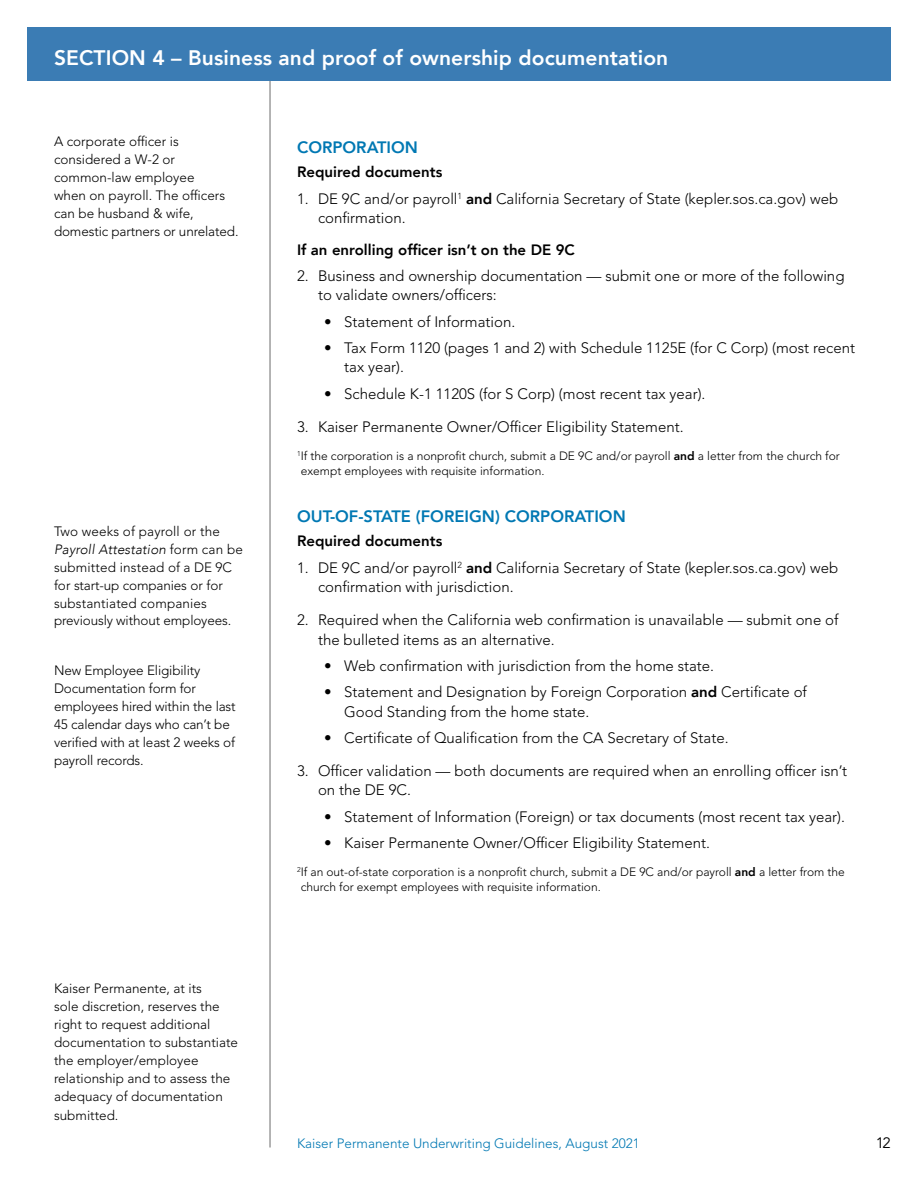
<style>
.page{position:relative;width:918px;height:1188px;background:#fff}
.page>*{position:absolute;margin:0;border:0;box-sizing:border-box;transform-origin:0 0}
.t1{font:800 21px "Avenir";letter-spacing:.005em;color:#fff}
.t2{font:800 16.5px "Avenir";color:#0078b3}
.t3{font:300 15px/19.5px "Avenir LT Std";color:#000}
.t4{font:800 15px "Avenir";color:#000}
.t5{font:15px "Avenir LT Std";color:#000}
.t6{font:300 13.5px/18px "Avenir LT Std";color:#000}
.t7{font:300 13.5px "Avenir LT Std";color:#0078b3}
.t8{font:300 12px/15px "Avenir LT Std";color:#000}
.t9{font:300 8.7px "Avenir LT Std";color:#000}
.s1{font-family:"Avenir";font-style:italic}
.s2{font-family:"Avenir";font-weight:800}
</style>
<div class="page">
<hr style="left:269px;top:81px;width:2px;height:1067px;background:#7c7c7c">
<div style="left:27px;top:27px;width:864px;height:54px;background:#3b7cb4"></div>
<h1 class="t1" style="left:54px;top:41px;width:616px">SECTION 4 – Business and proof of ownership documentation</h1>
<p class="t6" style="left:54px;top:133px;width:186px">A corporate officer is considered a W-2 or common-law employee<br>when on payroll. The officers can be husband &amp; wife, domestic partners or unrelated.</p>
<p class="t6" style="left:54px;top:522px;width:190px">Two weeks of payroll or the<br><span class="s1">Payroll Attestation</span> form can be submitted instead of a DE 9C for start-up companies or for substantiated companies previously without employees.</p>
<p class="t6" style="left:54px;top:661px;width:183px">New Employee Eligibility<br>Documentation form for employees hired within the last<br>45 calendar days who can’t be verified with at least 2 weeks of payroll records.</p>
<h3 class="t2" style="left:297px;top:134px;width:122px">CORPORATION</h3>
<h4 class="t4" style="left:297px;top:160px;width:147px">Required documents</h4>
<p class="t3" style="left:318px;top:189px;width:522px;text-indent:-21px">1. DE 9C and/or payroll<sup>1</sup> <span class="s2">and</span> California Secretary of State (kepler.sos.ca.gov) web confirmation.</p>
<h4 class="t4" style="left:297px;top:238px;width:279px">If an enrolling officer isn’t on the DE 9C</h4>
<p class="t3" style="left:318px;top:266px;width:528px;text-indent:-21px">2. Business and ownership documentation — submit one or more of the following to validate owners/officers:</p>
<p class="t3" style="left:324px;top:312px;width:193px">• Statement of Information.</p>
<p class="t3" style="left:344px;top:338px;width:512px;text-indent:-20px">• Tax Form 1120 (pages 1 and 2) with Schedule 1125E (for C Corp) (most recent tax year).</p>
<p class="t3" style="left:324px;top:384px;width:383px">• Schedule K-1 1120S (for S Corp) (most recent tax year).</p>
<p class="t3" style="left:297px;top:417px;width:388px">3. Kaiser Permanente Owner/Officer Eligibility Statement.</p>
<p class="t8" style="left:301px;top:448px;width:541px;text-indent:-4px"><sup>1</sup> If the corporation is a nonprofit church, submit a DE 9C and/or payroll <span class="s2">and</span> a letter from the church for exempt employees with requisite information.</p>
<h3 class="t2" style="left:297px;top:503px;width:330px">OUT-OF-STATE (FOREIGN) CORPORATION</h3>
<h4 class="t4" style="left:297px;top:529px;width:147px">Required documents</h4>
<p class="t3" style="left:318px;top:558px;width:522px;text-indent:-21px">1. DE 9C and/or payroll <span class="s2">and</span> California Secretary of State (kepler.sos.ca.gov) web confirmation with jurisdiction.</p>
<p class="t9" style="left:458px;top:559px;width:6px">2</p>
<p class="t3" style="left:318px;top:610px;width:522px;text-indent:-21px">2. Required when the California web confirmation is unavailable — submit one of the bulleted items as an alternative.</p>
<p class="t3" style="left:324px;top:656px;width:392px">• Web confirmation with jurisdiction from the home state.</p>
<p class="t3" style="left:344px;top:682px;width:464px;text-indent:-20px">• Statement and Designation by Foreign Corporation <span class="s2">and</span> Certificate of<br>Good Standing from the home state.</p>
<p class="t3" style="left:324px;top:728px;width:406px">• Certificate of Qualification from the CA Secretary of State.</p>
<p class="t3" style="left:318px;top:761px;width:531px;text-indent:-21px">3. Officer validation — both documents are required when an enrolling officer isn’t on the DE 9C.</p>
<p class="t3" style="left:324px;top:807px;width:522px">• Statement of Information (Foreign) or tax documents (most recent tax year).</p>
<p class="t3" style="left:324px;top:833px;width:387px">• Kaiser Permanente Owner/Officer Eligibility Statement.</p>
<p class="t8" style="left:301px;top:865px;width:546px;text-indent:-4px"><sup>2</sup> If an out-of-state corporation is a nonprofit church, submit a DE 9C and/or payroll <span class="s2">and</span> a letter from the church for exempt employees with requisite information.</p>
<p class="t6" style="left:54px;top:979px;width:186px">Kaiser Permanente, at its<br>sole discretion, reserves the right to request additional documentation to substantiate the employer/employee relationship and to assess the adequacy of documentation</p>
<p class="t6" style="left:54px;top:1107px;width:66px">submitted.</p>
<p class="t7" style="left:297px;top:1135px;width:344px">Kaiser Permanente Underwriting Guidelines, August 2021</p>
<p class="t5" style="left:876px;top:1134px;width:17px">12</p>
</div>
